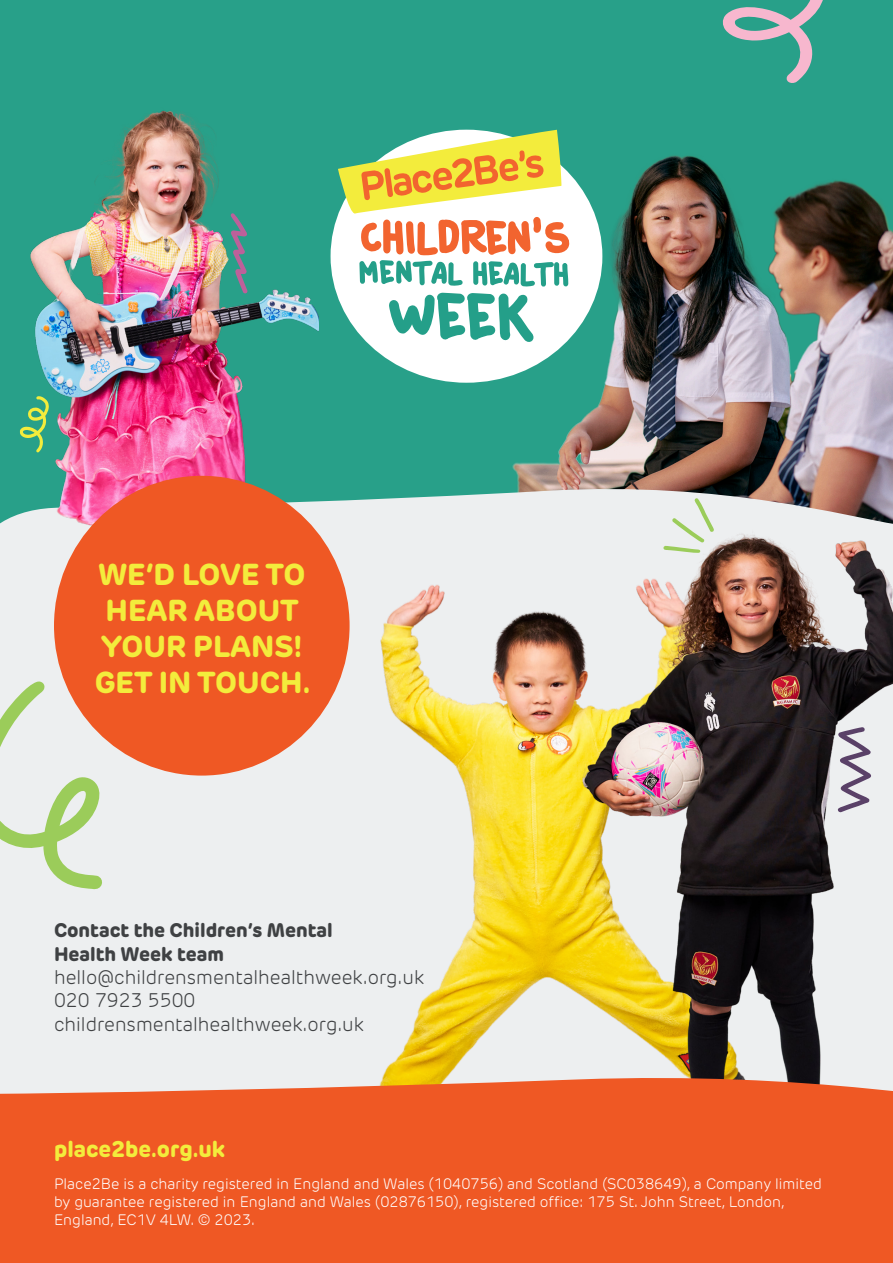
<style>
.page{position:relative;width:893px;height:1263px;background:#fff}
.page>*{position:absolute;margin:0;border:0;box-sizing:border-box;transform-origin:0 0}
.t1{font:800 30px/36px "New Rubrik";color:#f3ec3c;text-align:center}
.t2{font:800 22.5px "New Rubrik";color:#f3ec3c}
.t3{font:300 19.5px "New Rubrik";color:#3f4143}
.t4{font:800 19.5px/23.4px "New Rubrik";color:#3f4143}
.t5{font:300 15px/18px "New Rubrik";color:#fff}
</style>
<div class="page">
<div style="left:0;top:0;width:893px;height:580px;background:#28a089"></div>
<img style="left:488px;top:129px;width:405px;height:360px">
<div style="left:0;top:851px;width:308px;height:220px;background:#edeff0"></div>
<svg style="left:0;top:489px;width:893px;height:362px;background:#d9dddc"></svg>
<img style="left:308px;top:498px;width:504px;height:573px">
<img style="left:567px;top:519px;width:326px;height:552px">
<svg style="left:0;top:1071px;width:893px;height:192px;background:#ed6231"></svg>
<img style="left:0;top:110px;width:319px;height:430px">
<svg style="left:836px;top:727px;width:36px;height:86px;background:#c1bbc7"></svg>
<svg style="left:663px;top:497px;width:52px;height:56px;background:#e0e9d9"></svg>
<div style="left:54px;top:476px;width:296px;height:299px;background:#ef5824;border-radius:50%"></div>
<svg style="left:0;top:680px;width:105px;height:211px;background:#dcdfc5"></svg>
<svg style="left:20px;top:396px;width:29px;height:57px"></svg>
<svg style="left:230px;top:213px;width:18px;height:81px"></svg>
<svg style="left:722px;top:0;width:101px;height:83px"></svg>
<div style="left:331px;top:130px;width:271px;height:253px;background:#fff;border-radius:50%"></div>
<svg style="left:338px;top:130px;width:232px;height:215px"></svg>
<p class="t1" style="left:95px;top:557px;width:217px">WE’D LOVE TO<br>HEAR ABOUT<br>YOUR PLANS!<br>GET IN TOUCH.</p>
<p class="t4" style="left:54px;top:919px;width:280px">Contact the Children’s Mental<br>Health Week team</p>
<p class="t3" style="left:54px;top:965px;width:372px">hello@childrensmentalhealthweek.org.uk</p>
<p class="t3" style="left:54px;top:989px;width:143px">020 7923 5500</p>
<p class="t3" style="left:54px;top:1012px;width:311px">childrensmentalhealthweek.org.uk</p>
<p class="t2" style="left:54px;top:1135px;width:173px">place2be.org.uk</p>
<p class="t5" style="left:54px;top:1174px;width:769px">Place2Be is a charity registered in England and Wales (1040756) and Scotland (SC038649), a Company limited by guarantee registered in England and Wales (02876150), registered office: 175 St. John Street, London,<br>England, EC1V 4LW. © 2023.</p>
</div>
